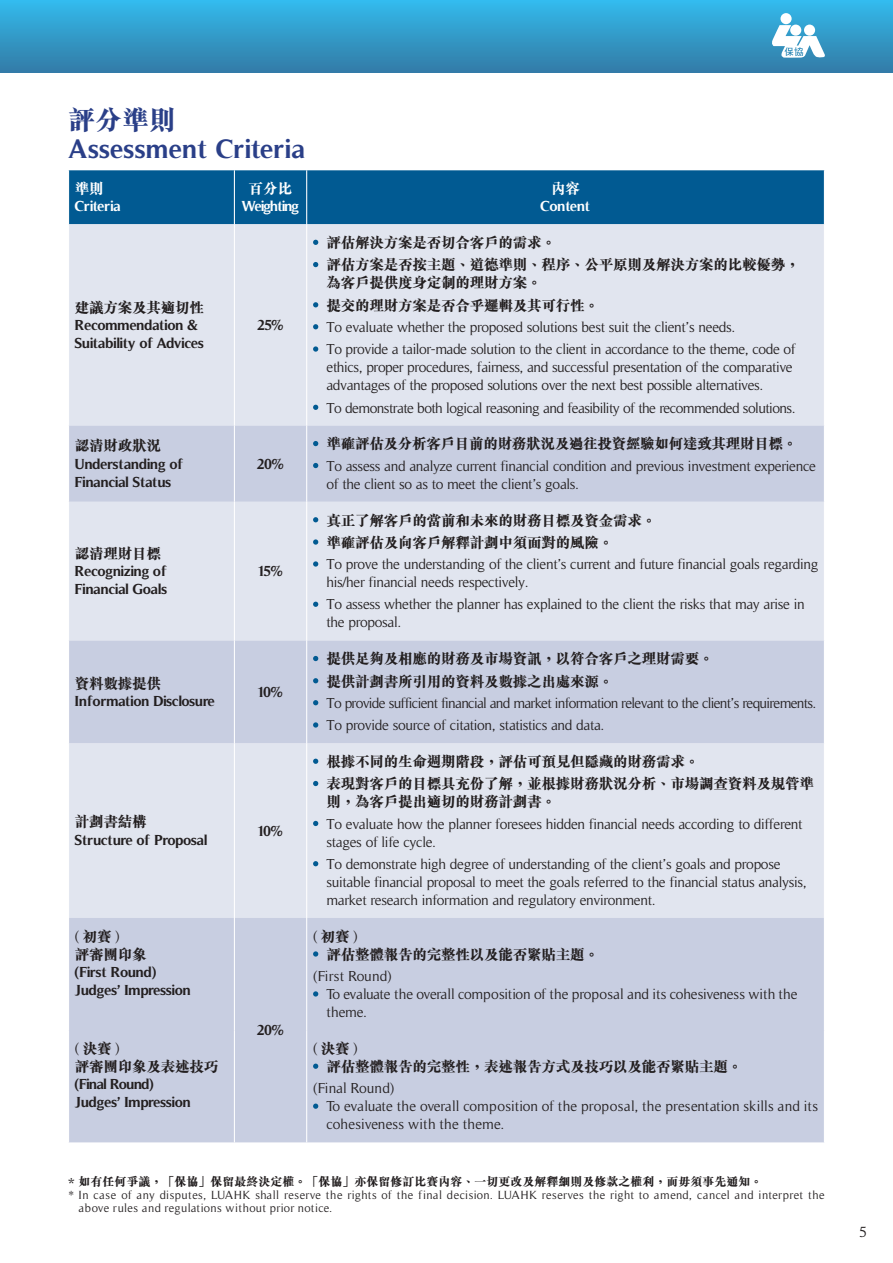
<style>
.page{position:relative;width:893px;height:1263px;background:#fff}
.page>*{position:absolute;margin:0;border:0;box-sizing:border-box;transform-origin:0 0}
.t1{font:700 27px "Timeless";color:#2a3f88}
.t2{font:800 27px "M Sung HK";color:#2a3f88}
.t3{font:15px "Timeless";color:#231f20}
.t4{font:14.7px/18px "Timeless";letter-spacing:-.025em;color:#231f20}
.t5{font:800 14.7px/22.2px "M Sung HK";letter-spacing:-.025em;color:#231f20}
.t6{font:700 14.7px/18px "Timeless";letter-spacing:-.025em;color:#231f20}
.t7{font:14.7px/22.2px "Timeless";letter-spacing:-.05em;color:#231f20}
.t8{font:14.7px/18px "Timeless";letter-spacing:.005em;color:#231f20}
.t9{font:14.7px/18px "Timeless";letter-spacing:-.005em;color:#231f20}
.t10{font:700 14.7px "Timeless";letter-spacing:-.025em;color:#fff}
.t11{font:700 14.7px "Timeless";letter-spacing:-.075em;color:#fff}
.t12{font:800 14.7px "M Sung HK";letter-spacing:-.01em;color:#fff}
.t13{font:12px/13.5px "Timeless";letter-spacing:.03em;color:#231f20}
.t14{font:800 12px "M Sung HK";color:#231f20}
.s1{font-family:"M Sung HK";font-weight:800}
</style>
<div class="page">
<div style="left:0;top:0;width:893px;height:72px;background:linear-gradient(to bottom,#33bbed,#337ca7)"></div>
<svg style="left:770px;top:13px;width:56px;height:46px"></svg>
<div style="left:69px;top:170px;width:755px;height:54px;background:#015a92"></div>
<div style="left:69px;top:224px;width:755px;height:201px;background:#e1e5ef"></div>
<svg style="left:69px;top:425px;width:755px;height:717px;background:#d3d8e7"></svg>
<hr style="left:234px;top:170px;width:1px;height:54px;background:#fff">
<hr style="left:306px;top:170px;width:1px;height:54px;background:#fff">
<hr style="left:234px;top:224px;width:1px;height:201px;background:#fff">
<hr style="left:306px;top:224px;width:1px;height:201px;background:#fff">
<hr style="left:234px;top:425px;width:1px;height:77px;background:#fff">
<hr style="left:306px;top:425px;width:1px;height:77px;background:#fff">
<hr style="left:234px;top:502px;width:1px;height:138px;background:#fff">
<hr style="left:306px;top:502px;width:1px;height:138px;background:#fff">
<hr style="left:234px;top:640px;width:1px;height:103px;background:#fff">
<hr style="left:306px;top:640px;width:1px;height:103px;background:#fff">
<hr style="left:234px;top:743px;width:1px;height:175px;background:#fff">
<hr style="left:306px;top:743px;width:1px;height:175px;background:#fff">
<hr style="left:234px;top:918px;width:1px;height:112px;background:#fff">
<hr style="left:234px;top:1030px;width:1px;height:112px;background:#fff">
<hr style="left:306px;top:918px;width:1px;height:112px;background:#fff">
<hr style="left:306px;top:1030px;width:1px;height:112px;background:#fff">
<svg style="left:313px;top:240px;width:5px;height:5px"></svg>
<svg style="left:313px;top:262px;width:5px;height:5px"></svg>
<svg style="left:313px;top:302px;width:5px;height:5px"></svg>
<svg style="left:313px;top:324px;width:5px;height:5px"></svg>
<svg style="left:313px;top:346px;width:5px;height:6px"></svg>
<svg style="left:313px;top:405px;width:5px;height:5px"></svg>
<svg style="left:313px;top:441px;width:5px;height:5px"></svg>
<svg style="left:313px;top:463px;width:5px;height:5px"></svg>
<svg style="left:313px;top:517px;width:5px;height:5px"></svg>
<svg style="left:313px;top:539px;width:5px;height:6px"></svg>
<svg style="left:313px;top:561px;width:5px;height:6px"></svg>
<svg style="left:313px;top:602px;width:5px;height:5px"></svg>
<svg style="left:313px;top:656px;width:5px;height:5px"></svg>
<svg style="left:313px;top:678px;width:5px;height:5px"></svg>
<svg style="left:313px;top:700px;width:5px;height:5px"></svg>
<svg style="left:313px;top:722px;width:5px;height:6px"></svg>
<svg style="left:313px;top:759px;width:5px;height:5px"></svg>
<svg style="left:313px;top:781px;width:5px;height:5px"></svg>
<svg style="left:313px;top:821px;width:5px;height:5px"></svg>
<svg style="left:313px;top:861px;width:5px;height:5px"></svg>
<svg style="left:313px;top:951px;width:5px;height:5px"></svg>
<svg style="left:313px;top:991px;width:5px;height:5px"></svg>
<svg style="left:313px;top:1063px;width:5px;height:6px"></svg>
<svg style="left:313px;top:1103px;width:5px;height:6px"></svg>
<h1 class="t2" style="left:68px;top:102px;width:109px">評分準則</h1>
<h1 class="t1" style="left:68px;top:132px;width:239px">Assessment Criteria</h1>
<p class="t12" style="left:75px;top:178px;width:31px">準則</p>
<p class="t10" style="left:75px;top:198px;width:48px">Criteria</p>
<p class="t12" style="left:248px;top:178px;width:46px">百分比</p>
<p class="t11" style="left:242px;top:198px;width:59px">Weighting</p>
<p class="t5" style="left:75px;top:296px;width:131px">建議方案及其適切性</p>
<p class="t6" style="left:75px;top:316px;width:131px">Recommendation &amp;<br>Suitability of Advices</p>
<p class="t6" style="left:257px;top:316px;width:28px">25%</p>
<p class="t5" style="left:75px;top:434px;width:88px">認清財政狀況</p>
<p class="t6" style="left:75px;top:454px;width:110px">Understanding of<br>Financial Status</p>
<p class="t6" style="left:257px;top:454px;width:28px">20%</p>
<p class="t5" style="left:75px;top:542px;width:88px">認清理財目標</p>
<p class="t6" style="left:75px;top:562px;width:94px">Recognizing of<br>Financial Goals</p>
<p class="t6" style="left:258px;top:562px;width:26px">15%</p>
<p class="t5" style="left:75px;top:671px;width:88px">資料數據提供</p>
<p class="t6" style="left:75px;top:692px;width:142px">Information Disclosure</p>
<p class="t6" style="left:258px;top:683px;width:27px">10%</p>
<p class="t5" style="left:75px;top:810px;width:74px">計劃書結構</p>
<p class="t6" style="left:75px;top:830px;width:134px">Structure of Proposal</p>
<p class="t4" style="left:75px;top:927px;width:46px">(<span class="s1">初賽</span>)</p>
<p class="t5" style="left:75px;top:942px;width:74px">評審團印象</p>
<p class="t6" style="left:75px;top:963px;width:118px">(First Round)<br>Judges’ Impression</p>
<p class="t4" style="left:75px;top:1039px;width:46px">(<span class="s1">決賽</span>)</p>
<p class="t5" style="left:75px;top:1055px;width:145px">評審團印象及表述技巧</p>
<p class="t6" style="left:75px;top:1075px;width:118px">(Final Round)<br>Judges’ Impression</p>
<p class="t6" style="left:258px;top:821px;width:27px">10%</p>
<p class="t6" style="left:257px;top:1021px;width:28px">20%</p>
<p class="t12" style="left:551px;top:178px;width:31px">內容</p>
<p class="t10" style="left:540px;top:198px;width:52px">Content</p>
<p class="t5" style="left:327px;top:231px;width:475px">評估解決方案是否切合客戶的需求。<br>評估方案是否按主題、道德準則、程序、公平原則及解決方案的比較優勢，</p>
<p class="t5" style="left:327px;top:271px;width:274px">為客戶提供度身定制的理財方案。<br>提交的理財方案是否合乎邏輯及其可行性。</p>
<p class="t4" style="left:327px;top:316px;width:471px;line-height:22.2px">To evaluate whether the proposed solutions best suit the client’s needs.<br>To provide a tailor-made solution to the client in accordance to the theme, code of</p>
<p class="t4" style="left:327px;top:358px;width:468px">ethics, proper procedures, fairness, and successful presentation of the comparative advantages of the proposed solutions over the next best possible alternatives.</p>
<p class="t4" style="left:327px;top:399px;width:470px">To demonstrate both logical reasoning and feasibility of the recommended solutions.</p>
<p class="t5" style="left:327px;top:432px;width:472px">準確評估及分析客戶目前的財務狀況及過往投資經驗如何達致其理財目標。</p>
<p class="t4" style="left:327px;top:457px;width:491px">To assess and analyze current financial condition and previous investment experience of the client so as to meet the client’s goals.</p>
<p class="t5" style="left:327px;top:508px;width:332px">真正了解客戶的當前和未來的財務目標及資金需求。準確評估及向客戶解釋計劃中須面對的風險。</p>
<p class="t4" style="left:327px;top:555px;width:493px">To prove the understanding of the client’s current and future financial goals regarding his/her financial needs respectively.</p>
<p class="t4" style="left:327px;top:596px;width:480px">To assess whether the planner has explained to the client the risks that may arise in the proposal.</p>
<p class="t5" style="left:327px;top:647px;width:389px">提供足夠及相應的財務及市場資訊，以符合客戶之理財需要。提供計劃書所引用的資料及數據之出處來源。</p>
<p class="t7" style="left:327px;top:692px;width:491px">To provide sufficient financial and market information relevant to the client’s requirements.<br>To provide source of citation, statistics and data.</p>
<p class="t5" style="left:327px;top:750px;width:489px">根據不同的生命週期階段，評估可預見但隱藏的財務需求。<br>表現對客戶的目標具充份了解，並根據財務狀況分析、市場調查資料及規管準</p>
<p class="t5" style="left:327px;top:790px;width:231px">則，為客戶提出適切的財務計劃書。</p>
<p class="t4" style="left:327px;top:815px;width:478px">To evaluate how the planner foresees hidden financial needs according to different stages of life cycle.</p>
<p class="t4" style="left:327px;top:855px;width:482px">To demonstrate high degree of understanding of the client’s goals and propose suitable financial proposal to meet the goals referred to the financial status analysis, market research information and regulatory environment.</p>
<p class="t4" style="left:313px;top:927px;width:46px">(<span class="s1">初賽</span>)</p>
<p class="t5" style="left:327px;top:942px;width:274px">評估整體報告的完整性以及能否緊貼主題。</p>
<p class="t9" style="left:327px;top:967px;width:473px;text-indent:-13px">(First Round)<br>To evaluate the overall composition of the proposal and its cohesiveness with the theme.</p>
<p class="t4" style="left:313px;top:1039px;width:46px">(<span class="s1">決賽</span>)</p>
<p class="t5" style="left:327px;top:1055px;width:418px">評估整體報告的完整性，表述報告方式及技巧以及能否緊貼主題。</p>
<p class="t8" style="left:327px;top:1079px;width:493px;text-indent:-13px">(Final Round)<br>To evaluate the overall composition of the proposal, the presentation skills and its cohesiveness with the theme.</p>
<p class="t14" style="left:68px;top:1173px;width:696px">* 如有任何爭議，「保協」保留最終決定權。「保協」亦保留修訂比賽內容、一切更改及解釋細則及修款之權利，而毋須事先通知。</p>
<p class="t13" style="left:79px;top:1188px;width:748px;text-indent:-10px">* In case of any disputes, LUAHK shall reserve the rights of the final decision. LUAHK reserves the right to amend, cancel and interpret the above rules and regulations without prior notice.</p>
<p class="t3" style="left:859px;top:1224px;width:9px">5</p>
</div>
